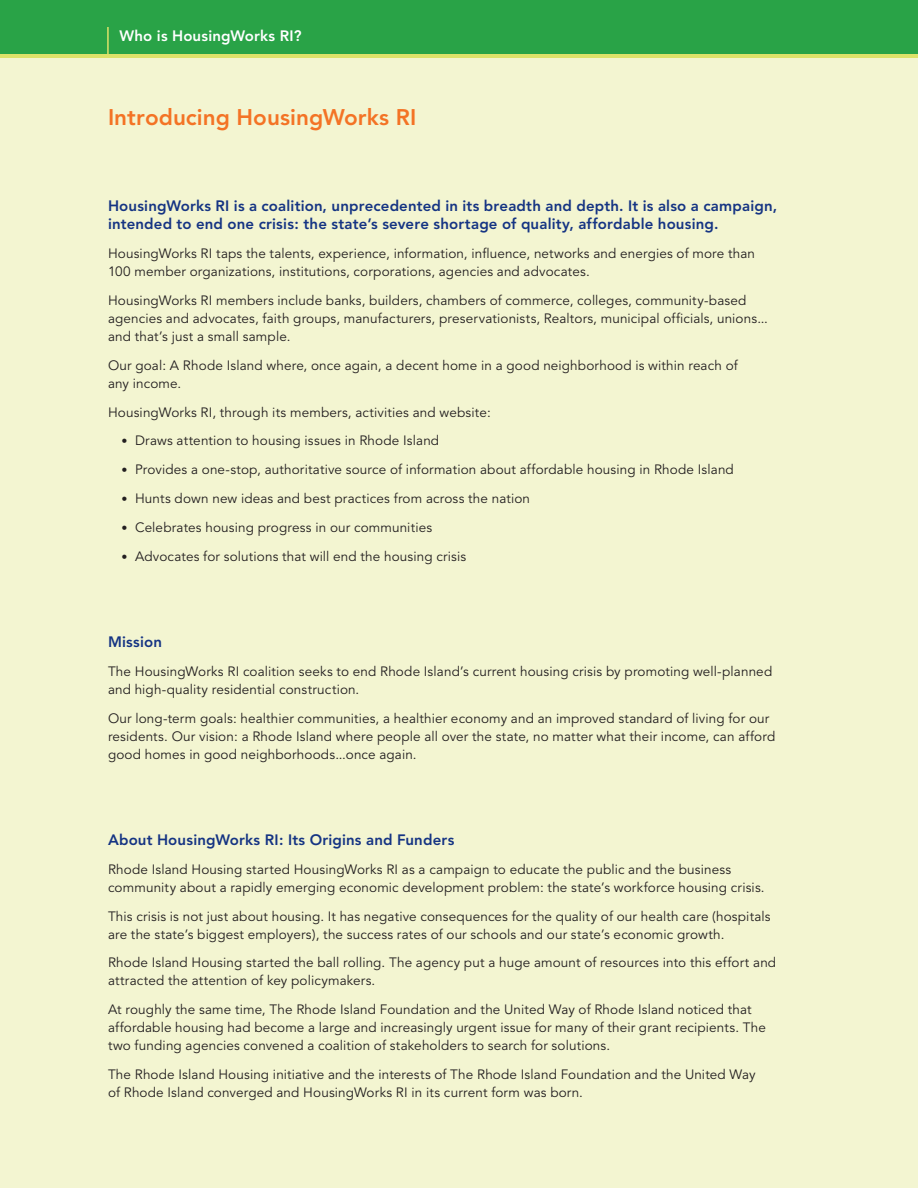
<style>
.page{position:relative;width:918px;height:1188px;background:#fff}
.page>*{position:absolute;margin:0;border:0;box-sizing:border-box;transform-origin:0 0}
.t1{font:800 22.5px "Avenir";letter-spacing:.005em;color:#f47325}
.main_bullet_style{font:800 15px/18px "Avenir";letter-spacing:.01em;color:#153483}
.t2{font:800 15px "Avenir";letter-spacing:.01em;color:#fff}
.main_bullet_style-2{font:13.5px/18px "Avenir";letter-spacing:.01em;color:#231f20}
.s1{font-size:12px}
</style>
<div class="page">
<div style="left:0;top:54px;width:918px;height:1134px;background:#f3f5d1"></div>
<div style="left:0;top:0;width:918px;height:54px;background:#29a347"></div>
<hr style="left:0;top:54px;width:918px;height:3px;background:#dde269">
<hr style="left:107px;top:27px;width:2px;height:27px;background:#dde269">
<p class="t2" style="left:120px;top:26px;width:184px">Who is HousingWorks RI?</p>
<p class="t1" style="left:108px;top:104px;width:310px">Introducing HousingWorks RI</p>
<p class="main_bullet_style" style="left:108px;top:197px;width:671px">HousingWorks RI is a coalition, unprecedented in its breadth and depth. It is also a campaign, intended to end one crisis: the state’s severe shortage of quality, affordable housing.</p>
<p class="main_bullet_style-2" style="left:108px;top:245px;width:649px">HousingWorks RI taps the talents, experience, information, influence, networks and energies of more than<br>100 member organizations, institutions, corporations, agencies and advocates.</p>
<p class="main_bullet_style-2" style="left:108px;top:292px;width:662px">HousingWorks RI members include banks, builders, chambers of commerce, colleges, community-based agencies and advocates, faith groups, manufacturers, preservationists, Realtors, municipal officials, unions... and that’s just a small sample.</p>
<p class="main_bullet_style-2" style="left:108px;top:357px;width:631px">Our goal: A Rhode Island where, once again, a decent home in a good neighborhood is within reach of any income.</p>
<p class="main_bullet_style-2" style="left:108px;top:403px;width:384px">HousingWorks RI, through its members, activities and website:</p>
<p class="main_bullet_style-2" style="left:122px;top:432px;width:319px"><span class="s1">•</span> Draws attention to housing issues in Rhode Island</p>
<p class="main_bullet_style-2" style="left:122px;top:461px;width:614px"><span class="s1">•</span> Provides a one-stop, authoritative source of information about affordable housing in Rhode Island</p>
<p class="main_bullet_style-2" style="left:122px;top:490px;width:410px"><span class="s1">•</span> Hunts down new ideas and best practices from across the nation</p>
<p class="main_bullet_style-2" style="left:122px;top:519px;width:312px"><span class="s1">•</span> Celebrates housing progress in our communities</p>
<p class="main_bullet_style-2" style="left:122px;top:547px;width:346px"><span class="s1">•</span> Advocates for solutions that will end the housing crisis</p>
<p class="main_bullet_style" style="left:108px;top:633px;width:56px">Mission</p>
<p class="main_bullet_style-2" style="left:108px;top:663px;width:666px">The HousingWorks RI coalition seeks to end Rhode Island’s current housing crisis by promoting well-planned and high-quality residential construction.</p>
<p class="main_bullet_style-2" style="left:108px;top:709px;width:669px">Our long-term goals: healthier communities, a healthier economy and an improved standard of living for our residents. Our vision: a Rhode Island where people all over the state, no matter what their income, can afford good homes in good neighborhoods...once again.</p>
<p class="main_bullet_style" style="left:108px;top:831px;width:348px">About HousingWorks RI: Its Origins and Funders</p>
<p class="main_bullet_style-2" style="left:108px;top:861px;width:658px">Rhode Island Housing started HousingWorks RI as a campaign to educate the public and the business community about a rapidly emerging economic development problem: the state’s workforce housing crisis.</p>
<p class="main_bullet_style-2" style="left:108px;top:907px;width:664px">This crisis is not just about housing. It has negative consequences for the quality of our health care (hospitals are the state’s biggest employers), the success rates of our schools and our state’s economic growth.</p>
<p class="main_bullet_style-2" style="left:108px;top:954px;width:670px">Rhode Island Housing started the ball rolling. The agency put a huge amount of resources into this effort and attracted the attention of key policymakers.</p>
<p class="main_bullet_style-2" style="left:108px;top:1001px;width:659px">At roughly the same time, The Rhode Island Foundation and the United Way of Rhode Island noticed that affordable housing had become a large and increasingly urgent issue for many of their grant recipients. The two funding agencies convened a coalition of stakeholders to search for solutions.</p>
<p class="main_bullet_style-2" style="left:108px;top:1066px;width:649px">The Rhode Island Housing initiative and the interests of The Rhode Island Foundation and the United Way of Rhode Island converged and HousingWorks RI in its current form was born.</p>
</div>
